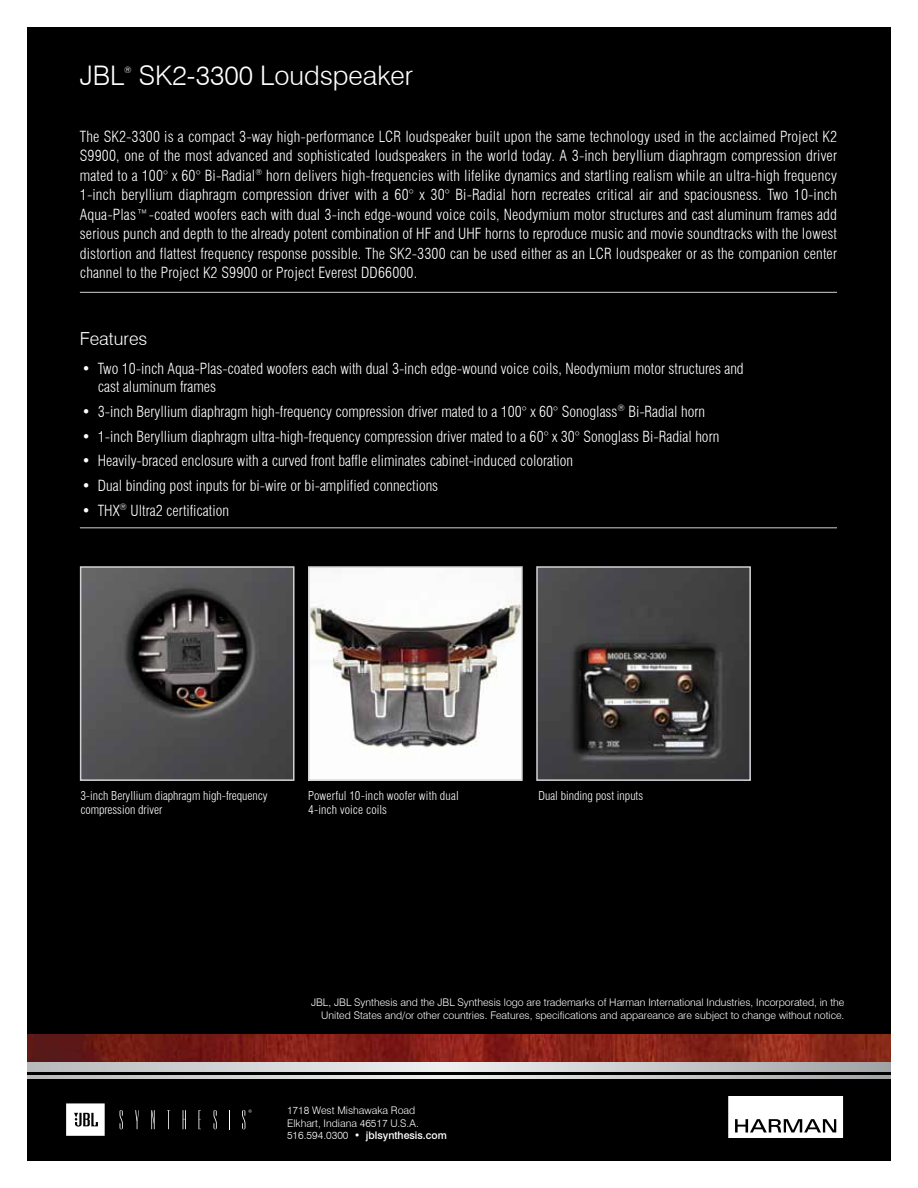
<style>
.page{position:relative;width:918px;height:1188px;background:#fff}
.page>*{position:absolute;margin:0;border:0;box-sizing:border-box;transform-origin:0 0}
.t1{font:300 27px "Swiss 721 BT";color:#fff}
.t2{font:300 18px "Swiss 721 BT";color:#fff}
.t3{font:300 condensed 15px/19.5px "Swiss 721 BT";color:#fff;text-align:justify}
.t4{font:300 condensed 12px/14.4px "Swiss 721 BT";color:#fff}
.t5{font:300 10.5px/12.6px "Swiss 721 BT";color:#fff}
.t6{font:300 9px "Swiss 721 BT";color:#fff}
.s1{font-weight:500}
</style>
<div class="page">
<div style="left:27px;top:27px;width:864px;height:1134px;background:#000"></div>
<img style="left:27px;top:1035px;width:864px;height:27px">
<svg style="left:27px;top:1062px;width:864px;height:9px;background:#cdced0"></svg>
<svg style="left:27px;top:1075px;width:864px;height:3px;background:#cdced0"></svg>
<hr style="left:849px;top:1096px;width:1px;height:42px;background:#e9168c">
<svg style="left:728px;top:1096px;width:116px;height:42px;background:#dfdfdf"></svg>
<img style="left:83px;top:569px;width:209px;height:209px">
<div style="left:80px;top:566px;width:215px;height:215px;border:2px solid #d1d3d4"></div>
<hr style="left:80px;top:292px;width:757px;height:1px;background:#d1d3d4">
<hr style="left:80px;top:527px;width:757px;height:1px;background:#d1d3d4">
<svg style="left:66px;top:1103px;width:39px;height:33px"></svg>
<svg style="left:120px;top:1110px;width:3px;height:19px"></svg>
<svg style="left:135px;top:1110px;width:4px;height:19px"></svg>
<svg style="left:151px;top:1110px;width:4px;height:19px"></svg>
<svg style="left:167px;top:1110px;width:3px;height:19px"></svg>
<svg style="left:183px;top:1110px;width:3px;height:19px"></svg>
<svg style="left:199px;top:1110px;width:2px;height:19px"></svg>
<svg style="left:214px;top:1110px;width:3px;height:19px"></svg>
<svg style="left:229px;top:1110px;width:1px;height:19px"></svg>
<svg style="left:242px;top:1110px;width:10px;height:19px"></svg>
<img style="left:311px;top:569px;width:209px;height:209px">
<div style="left:308px;top:566px;width:215px;height:215px;border:2px solid #d1d3d4"></div>
<img style="left:539px;top:569px;width:209px;height:209px">
<div style="left:536px;top:566px;width:215px;height:215px;border:2px solid #d1d3d4"></div>
<h1 class="t1" style="left:80px;top:59px;width:46px">JBL</h1>
<p class="t6" style="left:124px;top:64px;width:9px">®</p>
<h1 class="t1" style="left:139px;top:59px;width:276px">SK2-3300 Loudspeaker</h1>
<p class="t3" style="left:80px;top:126px;width:759px">The SK2-3300 is a compact 3-way high-performance LCR loudspeaker built upon the same technology used in the acclaimed Project K2<br>S9900, one of the most advanced and sophisticated loudspeakers in the world today. A 3-inch beryllium diaphragm compression driver mated to a 100° x 60° Bi-Radial<sup>®</sup> horn delivers high-frequencies with lifelike dynamics and startling realism while an ultra-high frequency 1-inch beryllium diaphragm compression driver with a 60° x 30° Bi-Radial horn recreates critical air and spaciousness. Two 10-inch Aqua-Plas™-coated woofers each with dual 3-inch edge-wound voice coils, Neodymium motor structures and cast aluminum frames add serious punch and depth to the already potent combination of HF and UHF horns to reproduce music and movie soundtracks with the lowest distortion and flattest frequency response possible. The SK2-3300 can be used either as an LCR loudspeaker or as the companion center channel to the Project K2 S9900 or Project Everest DD66000.</p>
<p class="t2" style="left:80px;top:328px;width:69px">Features</p>
<p class="t3" style="left:98px;top:360px;width:647px;line-height:18px;text-indent:-16px">• Two 10-inch Aqua-Plas-coated woofers each with dual 3-inch edge-wound voice coils, Neodymium motor structures and cast aluminum frames</p>
<p class="t3" style="left:82px;top:402px;width:625px">• 3-inch Beryllium diaphragm high-frequency compression driver mated to a 100° x 60° Sonoglass<sup>®</sup> Bi-Radial horn</p>
<p class="t3" style="left:82px;top:426px;width:639px">• 1-inch Beryllium diaphragm ultra-high-frequency compression driver mated to a 60° x 30° Sonoglass Bi-Radial horn</p>
<p class="t3" style="left:82px;top:451px;width:493px">• Heavily-braced enclosure with a curved front baffle eliminates cabinet-induced coloration</p>
<p class="t3" style="left:82px;top:476px;width:358px">• Dual binding post inputs for bi-wire or bi-amplified connections</p>
<p class="t3" style="left:82px;top:501px;width:149px">• THX<sup>®</sup> Ultra2 certification</p>
<p class="t4" style="left:80px;top:788px;width:189px">3-inch Beryllium diaphragm high-frequency compression driver</p>
<p class="t4" style="left:308px;top:788px;width:152px">Powerful 10-inch woofer with dual<br>4-inch voice coils</p>
<p class="t4" style="left:539px;top:788px;width:106px">Dual binding post inputs</p>
<p class="t5" style="left:311px;top:996px;width:535px;text-align:right">JBL, JBL Synthesis and the JBL Synthesis logo are trademarks of Harman International Industries, Incorporated, in the<br>United States and/or other countries. Features, specifications and appareance are subject to change without notice.</p>
<p class="t5" style="left:287px;top:1104px;width:161px">1718 West Mishawaka Road<br>Elkhart, Indiana 46517 U.S.A.<br>516.594.0300 • <span class="s1">jblsynthesis.com</span></p>
</div>
